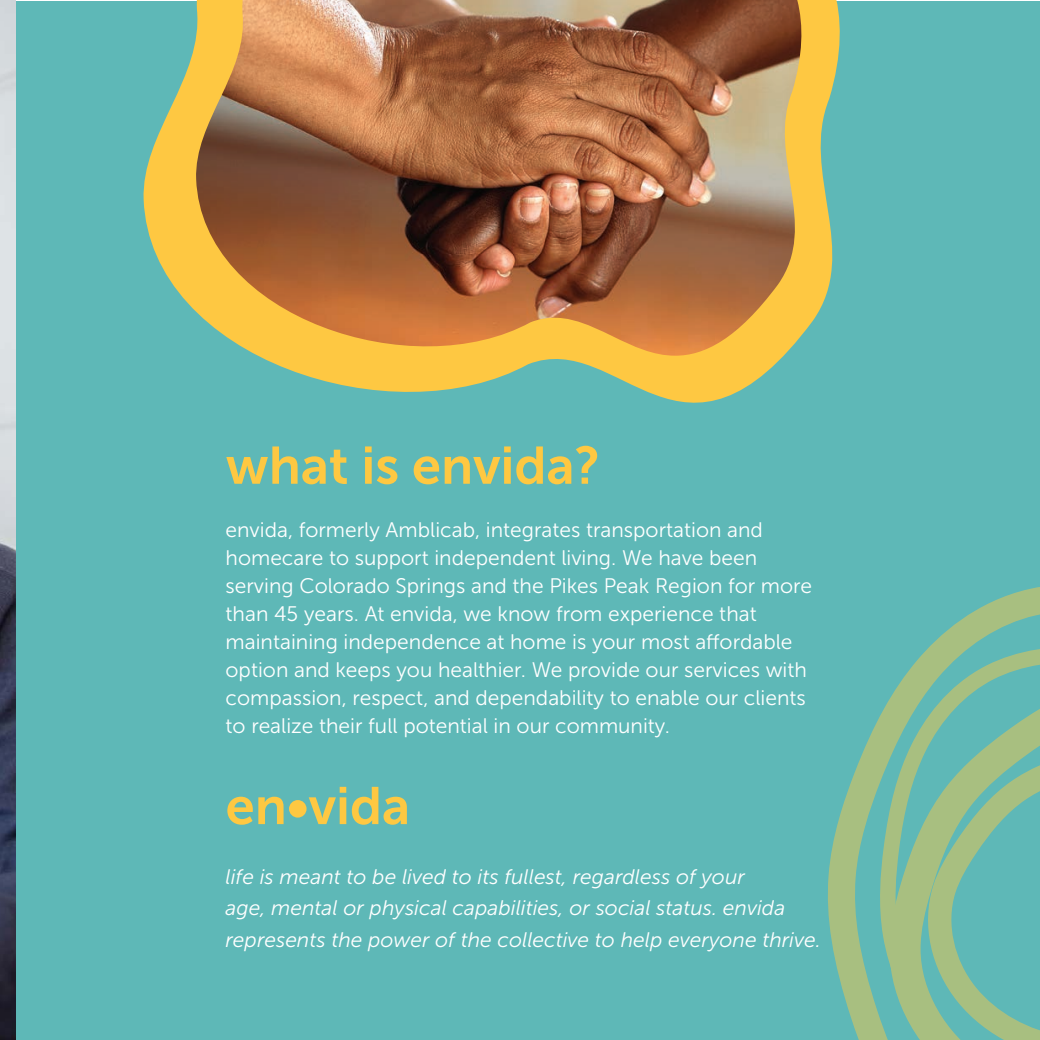
<style>
.page{position:relative;width:1040px;height:1040px;background:#fff}
.page>*{position:absolute;margin:0;border:0;box-sizing:border-box;transform-origin:0 0}
.t1{font:52.5px "Museo Sans 700";color:#fec842}
.t2{font:21px/28px "Museo Sans 300";color:#fff}
.t3{font:italic 21px/31.5px "Museo Sans 300";color:#fff}
</style>
<div class="page">
<div style="left:16px;top:1px;width:1024px;height:1038px;background:#5eb8b7"></div>
<svg style="left:144px;top:0;width:695px;height:402px"></svg>
<img style="left:194px;top:0;width:626px;height:386px">
<svg style="left:827px;top:587px;width:213px;height:453px"></svg>
<img style="left:0;top:0;width:16px;height:1039px">
<p class="t1" style="left:225px;top:436px;width:376px">what is envida?</p>
<p class="t2" style="left:225px;top:516px;width:588px">envida, formerly Amblicab, integrates transportation and homecare to support independent living. We have been serving Colorado Springs and the Pikes Peak Region for more than 45 years. At envida, we know from experience that maintaining independence at home is your most affordable option and keeps you healthier. We provide our services with compassion, respect, and dependability to enable our clients to realize their full potential in our community.</p>
<p class="t1" style="left:225px;top:776px;width:186px">en•vida</p>
<p class="t3" style="left:225px;top:860px;width:597px">life is meant to be lived to its fullest, regardless of your<br>age, mental or physical capabilities, or social status. envida represents the power of the collective to help everyone thrive.</p>
</div>
